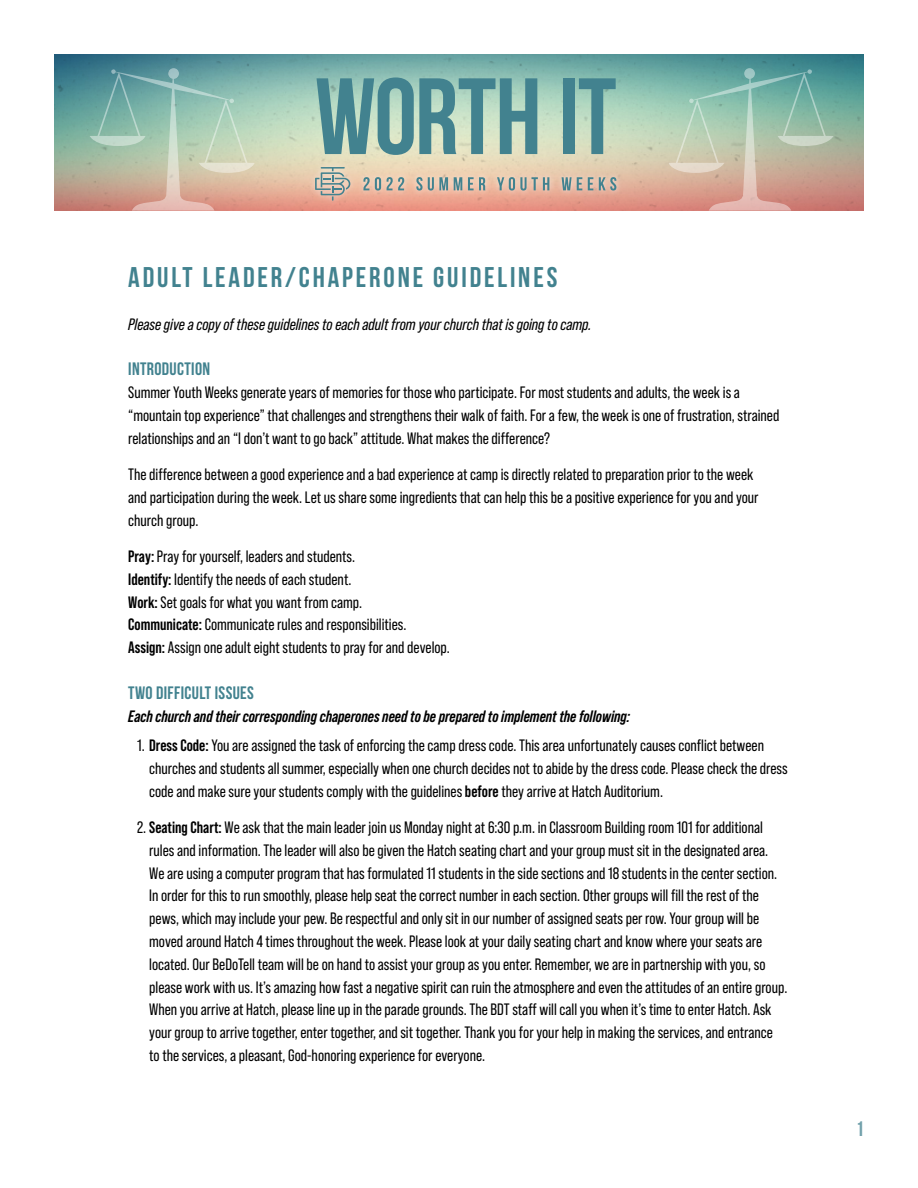
<style>
.page{position:relative;width:918px;height:1188px;background:#fff}
.page>*{position:absolute;margin:0;border:0;box-sizing:border-box;transform-origin:0 0}
.t1{font:700 108.15px "Bebas Neue";letter-spacing:-.01em;color:#42828f}
.t2{font:700 28.5px "Bebas Neue";letter-spacing:.1em;color:#42828f}
.t3{font:700 21px "Bebas Neue";color:#71a1ab}
.t4{font:700 18px "Bebas Neue";letter-spacing:.02em;color:#42828f}
.t5{font:16.5px/22.8px "Bebas Neue Pro";color:#000}
.t6{font:italic 700 16.5px "Bebas Neue Pro";color:#000}
.t7{font:italic 16.5px "Bebas Neue Pro";color:#000}
.s1{font-weight:700}
</style>
<div class="page">
<img style="left:54px;top:54px;width:810px;height:157px">
<svg style="left:90px;top:68px;width:165px;height:143px;background:#a7b7a7"></svg>
<svg style="left:669px;top:68px;width:165px;height:143px;background:#abb4a3"></svg>
<div style="left:308px;top:161px;width:314px;height:46px;background:#fff;opacity:.6"></div>
<hr style="left:321px;top:167px;width:24px;height:2px;background:#42828f">
<svg style="left:315px;top:172px;width:35px;height:29px"></svg>
<svg style="left:363px;top:177px;width:18px;height:14px"></svg>
<svg style="left:387px;top:177px;width:17px;height:13px"></svg>
<svg style="left:416px;top:177px;width:32px;height:14px"></svg>
<svg style="left:454px;top:177px;width:8px;height:13px"></svg>
<svg style="left:468px;top:177px;width:17px;height:13px"></svg>
<svg style="left:497px;top:177px;width:52px;height:14px"></svg>
<svg style="left:562px;top:177px;width:20px;height:13px"></svg>
<svg style="left:588px;top:177px;width:5px;height:13px"></svg>
<svg style="left:599px;top:177px;width:17px;height:14px"></svg>
<h1 class="t1" style="left:315px;top:57px;width:303px">WORTH IT</h1>
<h2 class="t2" style="left:128px;top:262px;width:431px">ADULT LEADER/CHAPERONE GUIDELINES</h2>
<p class="t7" style="left:128px;top:315px;width:465px">Please give a copy of these guidelines to each adult from your church that is going to camp.</p>
<p class="t4" style="left:128px;top:359px;width:83px">INTRODUCTION</p>
<p class="t5" style="left:128px;top:381px;width:653px">Summer Youth Weeks generate years of memories for those who participate. For most students and adults, the week is a “mountain top experience” that challenges and strengthens their walk of faith. For a few, the week is one of frustration, strained relationships and an “I don’t want to go back” attitude. What makes the difference?</p>
<p class="t5" style="left:128px;top:463px;width:632px">The difference between a good experience and a bad experience at camp is directly related to preparation prior to the week and participation during the week. Let us share some ingredients that can help this be a positive experience for you and your church group.</p>
<p class="t5" style="left:128px;top:545px;width:323px"><span class="s1">Pray:</span> Pray for yourself, leaders and students.<br><span class="s1">Identify:</span> Identify the needs of each student.<br><span class="s1">Work:</span> Set goals for what you want from camp.<br><span class="s1">Communicate:</span> Communicate rules and responsibilities.<br><span class="s1">Assign:</span> Assign one adult eight students to pray for and develop.</p>
<p class="t4" style="left:128px;top:683px;width:127px">TWO DIFFICULT ISSUES</p>
<p class="t6" style="left:128px;top:706px;width:503px">Each church and their corresponding chaperones need to be prepared to implement the following:</p>
<p class="t5" style="left:149px;top:734px;width:640px;text-indent:-12px">1. <span class="s1">Dress Code:</span> You are assigned the task of enforcing the camp dress code. This area unfortunately causes conflict between churches and students all summer, especially when one church decides not to abide by the dress code. Please check the dress code and make sure your students comply with the guidelines <span class="s1">before</span> they arrive at Hatch Auditorium.</p>
<p class="t5" style="left:149px;top:816px;width:640px;text-indent:-12px">2. <span class="s1">Seating Chart:</span> We ask that the main leader join us Monday night at 6:30 p.m. in Classroom Building room 101 for additional rules and information. The leader will also be given the Hatch seating chart and your group must sit in the designated area.<br>We are using a computer program that has formulated 11 students in the side sections and 18 students in the center section.<br>In order for this to run smoothly, please help seat the correct number in each section. Other groups will fill the rest of the pews, which may include your pew. Be respectful and only sit in our number of assigned seats per row. Your group will be moved around Hatch 4 times throughout the week. Please look at your daily seating chart and know where your seats are located. Our BeDoTell team will be on hand to assist your group as you enter. Remember, we are in partnership with you, so please work with us. It’s amazing how fast a negative spirit can ruin the atmosphere and even the attitudes of an entire group.<br>When you arrive at Hatch, please line up in the parade grounds. The BDT staff will call you when it’s time to enter Hatch. Ask your group to arrive together, enter together, and sit together. Thank you for your help in making the services, and entrance to the services, a pleasant, God-honoring experience for everyone.</p>
<p class="t3" style="left:856px;top:1117px;width:10px">1</p>
</div>
